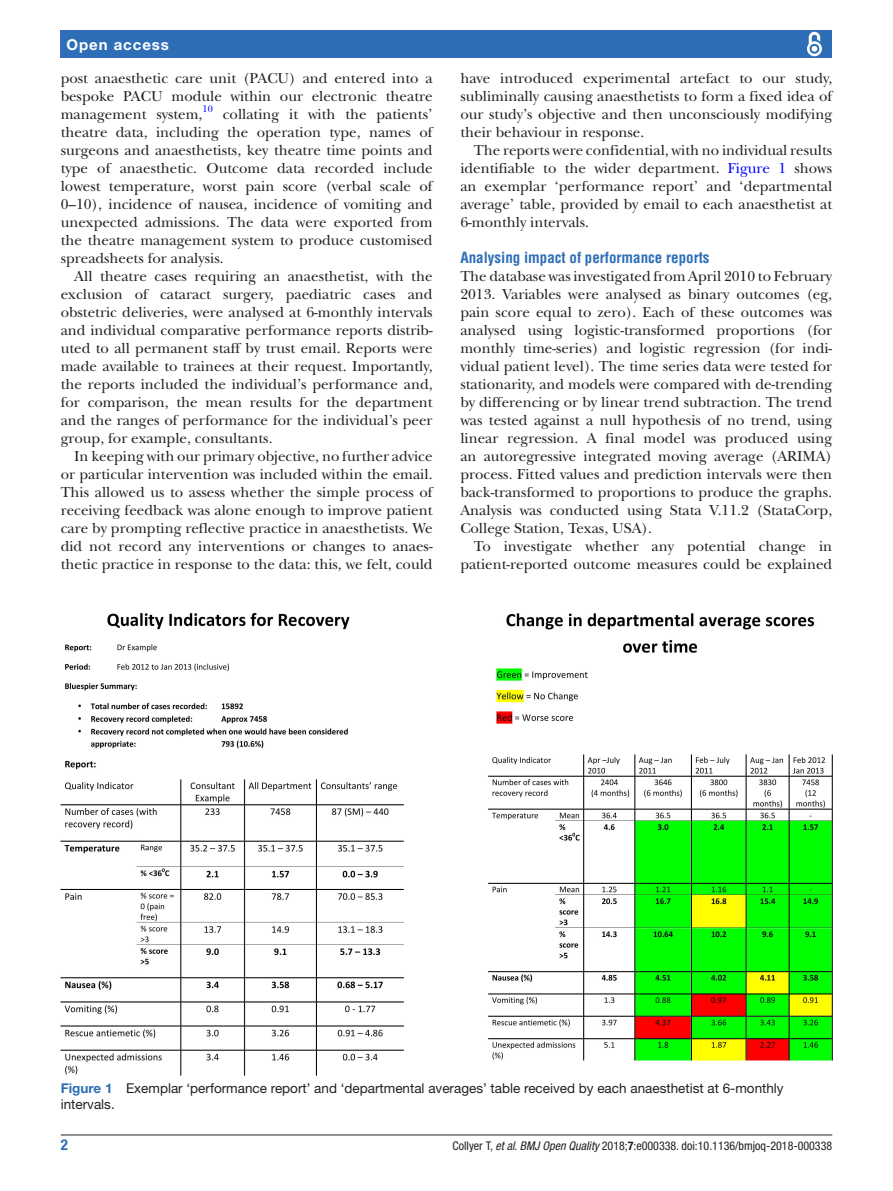
<style>
.page{position:relative;width:893px;height:1191px;background:#fff}
.page>*{position:absolute;margin:0;border:0;box-sizing:border-box;transform-origin:0 0}
.t1{font:15px/18px "New Baskerville";color:#231f20;text-align:justify}
.t2{font:700 condensed 15px "Helvetica LT Std";color:#2e6eb7}
.t3{font:700 15px "Helvetica Neue LT Std";letter-spacing:.065em;color:#fff}
.t4{font:700 condensed 15px "Helvetica Neue LT Std";color:#2e6eb7}
.t5{font:13.5px/16.2px "Helvetica Neue LT Std";color:#231f20}
.t6{font:condensed 12px "Helvetica Neue LT Std";color:#231f20}
.t7{font:9.9px "New Baskerville";color:#00f}
.s1{color:#00f}
.s2{font-weight:700;color:#2e6eb7}
.s3{font-style:italic}
.s4{font-weight:700}
</style>
<div class="page">
<hr style="left:61px;top:1134px;width:771px;height:1px;background:#231f20">
<div style="left:61px;top:31px;width:771px;height:27px;background:#2e6eb7"></div>
<svg style="left:807px;top:31px;width:15px;height:26px"></svg>
<img style="left:61px;top:613px;width:771px;height:462px">
<p class="t3" style="left:66px;top:35px;width:104px">Open access</p>
<p class="t1" style="left:61px;top:69px;width:373px">post anaesthetic care unit (PACU) and entered into a bespoke PACU module within our electronic theatre management system,</p>
<p class="t7" style="left:203px;top:103px;width:12px">10</p>
<p class="t1" style="left:61px;top:105px;width:373px;text-indent:162px">collating it with the patients’ theatre data, including the operation type, names of surgeons and anaesthetists, key theatre time points and type of anaesthetic. Outcome data recorded include lowest temperature, worst pain score (verbal scale of 0–10), incidence of nausea, incidence of vomiting and unexpected admissions. The data were exported from the theatre management system to produce customised spreadsheets for analysis.</p>
<p class="t1" style="left:61px;top:267px;width:373px;text-indent:13px">All theatre cases requiring an anaesthetist, with the exclusion of cataract surgery, paediatric cases and obstetric deliveries, were analysed at 6-monthly intervals and individual comparative performance reports distrib&shy;uted to all permanent staff by trust email. Reports were made available to trainees at their request. Importantly, the reports included the individual’s performance and, for comparison, the mean results for the department and the ranges of performance for the individual’s peer group, for example, consultants.</p>
<p class="t1" style="left:61px;top:447px;width:373px;text-indent:13px">In keeping with our primary objective, no further advice or particular intervention was included within the email.<br>This allowed us to assess whether the simple process of receiving feedback was alone enough to improve patient care by prompting reflective practice in anaesthetists. We did not record any interventions or changes to anaes&shy;thetic practice in response to the data: this, we felt, could</p>
<p class="t1" style="left:460px;top:69px;width:373px">have introduced experimental artefact to our study, subliminally causing anaesthetists to form a fixed idea of our study’s objective and then unconsciously modifying their behaviour in response.</p>
<p class="t1" style="left:460px;top:141px;width:373px;text-indent:14px">The reports were confidential, with no individual results identifiable to the wider department. <span class="s1">Figure 1</span> shows an exemplar ‘performance report’ and ‘departmental average’ table, provided by email to each anaesthetist at 6-monthly intervals.</p>
<p class="t2" style="left:460px;top:248px;width:251px">Analysing impact of performance reports</p>
<p class="t1" style="left:460px;top:267px;width:373px">The database was investigated from April 2010 to February 2013. Variables were analysed as binary outcomes (eg, pain score equal to zero). Each of these outcomes was analysed using logistic-transformed proportions (for monthly time-series) and logistic regression (for indi&shy;vidual patient level). The time series data were tested for stationarity, and models were compared with de-trending by differencing or by linear trend subtraction. The trend was tested against a null hypothesis of no trend, using linear regression. A final model was produced using an autoregressive integrated moving average (ARIMA) process. Fitted values and prediction intervals were then back-transformed to proportions to produce the graphs.<br>Analysis was conducted using Stata V.11.2 (StataCorp, College Station, Texas, USA).</p>
<p class="t1" style="left:460px;top:537px;width:373px;text-align:right">To investigate whether any potential change in patient-reported outcome measures could be explained</p>
<p class="t5" style="left:61px;top:1080px;width:724px"><span class="s2">Figure 1</span> Exemplar ‘performance report’ and ‘departmental averages’ table received by each anaesthetist at 6-monthly intervals.</p>
<p class="t4" style="left:61px;top:1135px;width:9px">2</p>
<p class="t6" style="left:453px;top:1138px;width:381px">Collyer T, <span class="s3">et al</span>. <span class="s3">BMJ Open Quality</span> 2018;<span class="s4">7</span>:e000338. doi:10.1136/bmjoq-2018-000338</p>
</div>
